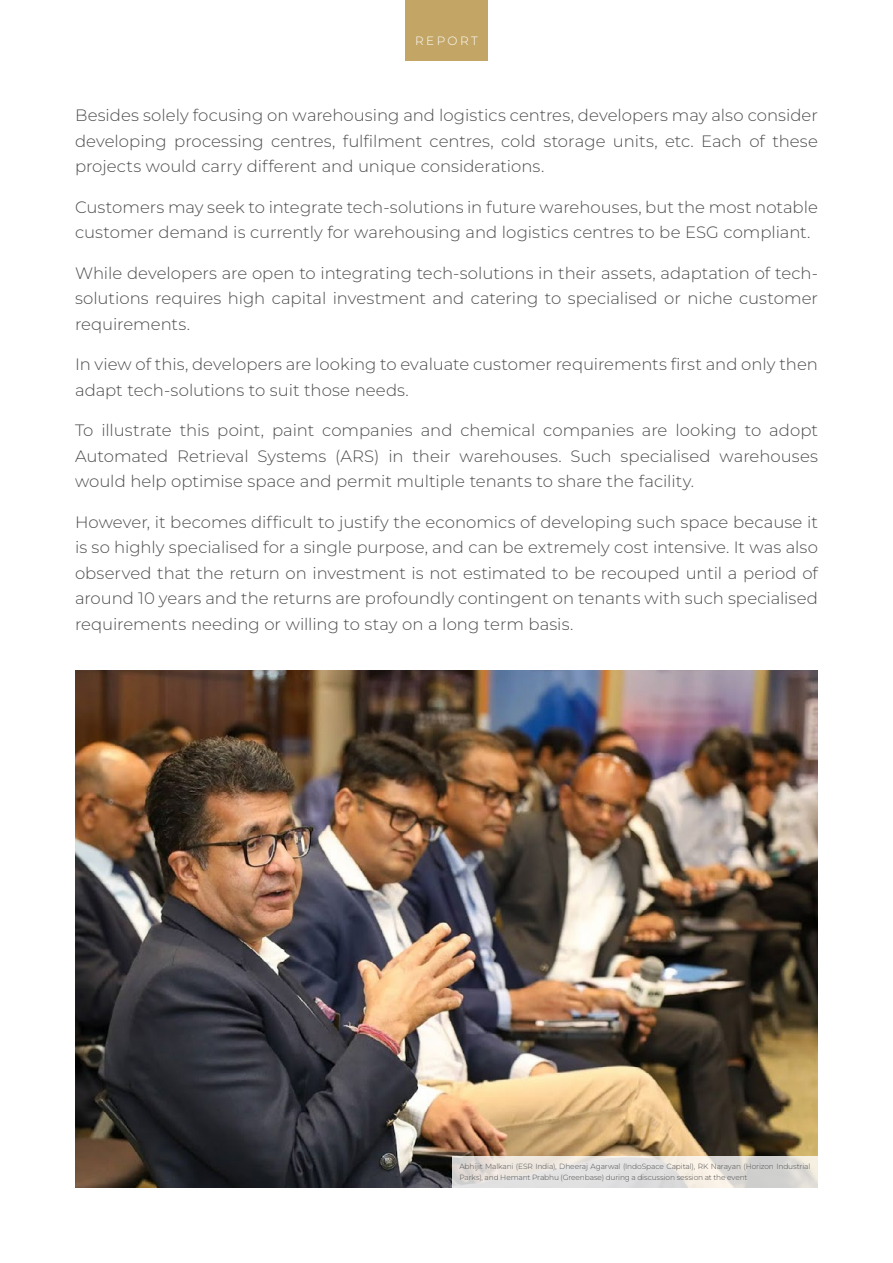
<style>
.page{position:relative;width:893px;height:1263px;background:#fff}
.page>*{position:absolute;margin:0;border:0;box-sizing:border-box;transform-origin:0 0}
.t1{font:300 16.5px/25.5px "Montserrat";color:#4d4d4d;text-align:justify}
.t2{font:300 12px "Montserrat";letter-spacing:.2em;color:#fff}
.t3{font:300 7.5px/10.5px "Montserrat";letter-spacing:-.015em;color:#4d4d4d}
</style>
<div class="page">
<div style="left:405px;top:0;width:83px;height:60px;background:#c3a565"></div>
<img style="left:75px;top:670px;width:743px;height:518px">
<svg style="left:452px;top:1157px;width:366px;height:31px;background:#e2dfdc"></svg>
<p class="t2" style="left:415px;top:33px;width:64px">REPORT</p>
<p class="t1" style="left:75px;top:102px;width:744px">Besides solely focusing on warehousing and logistics centres, developers may also consider developing processing centres, fulfilment centres, cold storage units, etc. Each of these projects would carry different and unique considerations.</p>
<p class="t1" style="left:75px;top:194px;width:744px">Customers may seek to integrate tech-solutions in future warehouses, but the most notable customer demand is currently for warehousing and logistics centres to be ESG compliant.</p>
<p class="t1" style="left:75px;top:260px;width:744px">While developers are open to integrating tech-solutions in their assets, adaptation of tech&shy;solutions requires high capital investment and catering to specialised or niche customer requirements.</p>
<p class="t1" style="left:75px;top:351px;width:744px">In view of this, developers are looking to evaluate customer requirements first and only then adapt tech-solutions to suit those needs.</p>
<p class="t1" style="left:75px;top:417px;width:744px">To illustrate this point, paint companies and chemical companies are looking to adopt Automated Retrieval Systems (ARS) in their warehouses. Such specialised warehouses would help optimise space and permit multiple tenants to share the facility.</p>
<p class="t1" style="left:75px;top:509px;width:744px">However, it becomes difficult to justify the economics of developing such space because it is so highly specialised for a single purpose, and can be extremely cost intensive. It was also observed that the return on investment is not estimated to be recouped until a period of around 10 years and the returns are profoundly contingent on tenants with such specialised requirements needing or willing to stay on a long term basis.</p>
<p class="t3" style="left:459px;top:1161px;width:352px">Abhijit Malkani (ESR India), Dheeraj Agarwal (IndoSpace Capital), RK Narayan (Horizon Industrial<br>Parks), and Hemant Prabhu (Greenbase) during a discussion session at the event</p>
</div>
